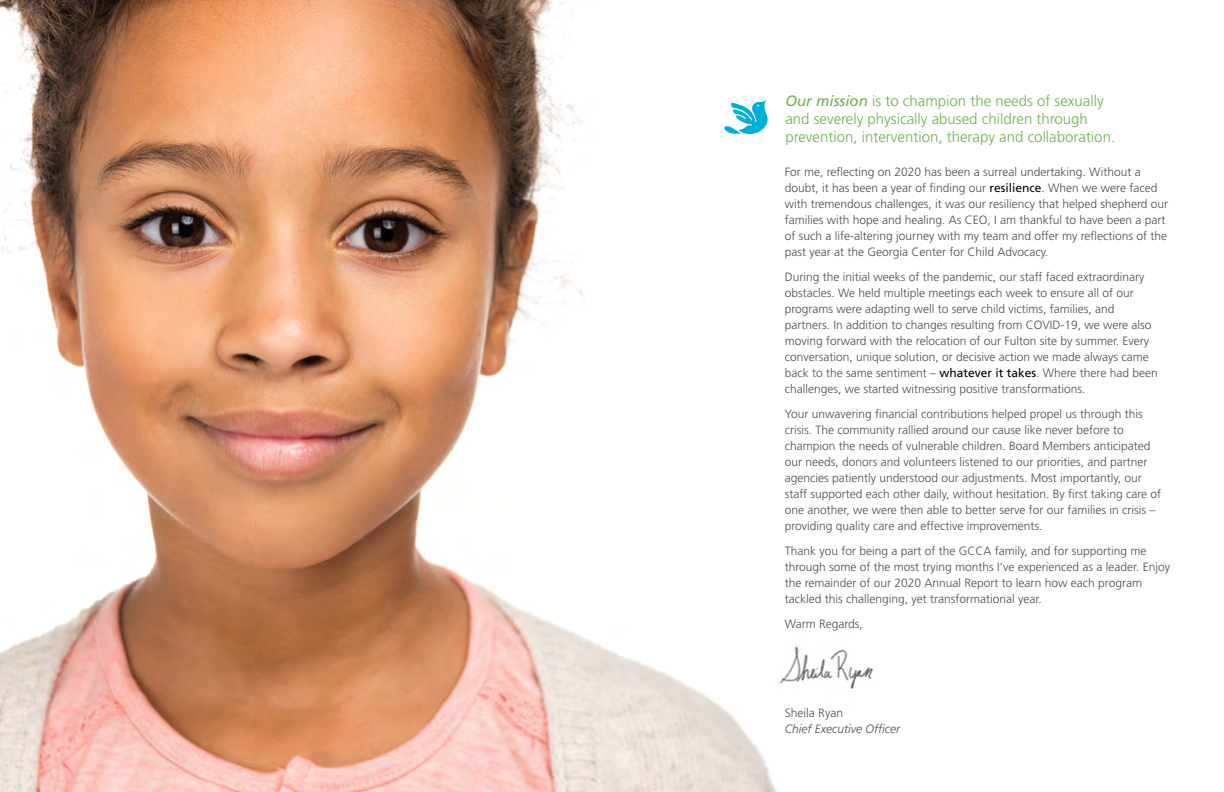
<style>
.page{position:relative;width:1224px;height:792px;background:#fff}
.page>*{position:absolute;margin:0;border:0;box-sizing:border-box;transform-origin:0 0}
.t1{font:300 15px/18px "Frutiger";color:#6cb445}
.t2{font:300 12px/16px "Frutiger";color:#4d4d4f}
.t3{font:italic 300 12px "Frutiger";color:#4d4d4f}
.s1{font-weight:400;font-style:italic}
.s2{font-weight:400;color:#000}
</style>
<div class="page">
<img style="left:0;top:0;width:873px;height:792px">
<svg style="left:721px;top:100px;width:51px;height:40px"></svg>
<p class="t1" style="left:785px;top:92px;width:331px"><span class="s1">Our mission</span> is to champion the needs of sexually and severely physically abused children through prevention, intervention, therapy and collaboration.</p>
<p class="t2" style="left:785px;top:164px;width:385px">For me, reflecting on 2020 has been a surreal undertaking. Without a doubt, it has been a year of finding our <span class="s2">resilience</span>. When we were faced with tremendous challenges, it was our resiliency that helped shepherd our families with hope and healing. As CEO, I am thankful to have been a part of such a life-altering journey with my team and offer my reflections of the past year at the Georgia Center for Child Advocacy.</p>
<p class="t2" style="left:785px;top:269px;width:374px">During the initial weeks of the pandemic, our staff faced extraordinary obstacles. We held multiple meetings each week to ensure all of our programs were adapting well to serve child victims, families, and partners. In addition to changes resulting from COVID-19, we were also moving forward with the relocation of our Fulton site by summer. Every conversation, unique solution, or decisive action we made always came back to the same sentiment – <span class="s2">whatever it takes</span>. Where there had been challenges, we started witnessing positive transformations.</p>
<p class="t2" style="left:785px;top:406px;width:378px">Your unwavering financial contributions helped propel us through this crisis. The community rallied around our cause like never before to champion the needs of vulnerable children. Board Members anticipated our needs, donors and volunteers listened to our priorities, and partner agencies patiently understood our adjustments. Most importantly, our staff supported each other daily, without hesitation. By first taking care of one another, we were then able to better serve for our families in crisis – providing quality care and effective improvements.</p>
<p class="t2" style="left:785px;top:543px;width:387px">Thank you for being a part of the GCCA family, and for supporting me through some of the most trying months I’ve experienced as a leader. Enjoy the remainder of our 2020 Annual Report to learn how each program tackled this challenging, yet transformational year.</p>
<p class="t2" style="left:785px;top:616px;width:80px">Warm Regards,</p>
<p class="t2" style="left:785px;top:705px;width:60px">Sheila Ryan</p>
<p class="t3" style="left:785px;top:722px;width:117px">Chief Executive Officer</p>
</div>
